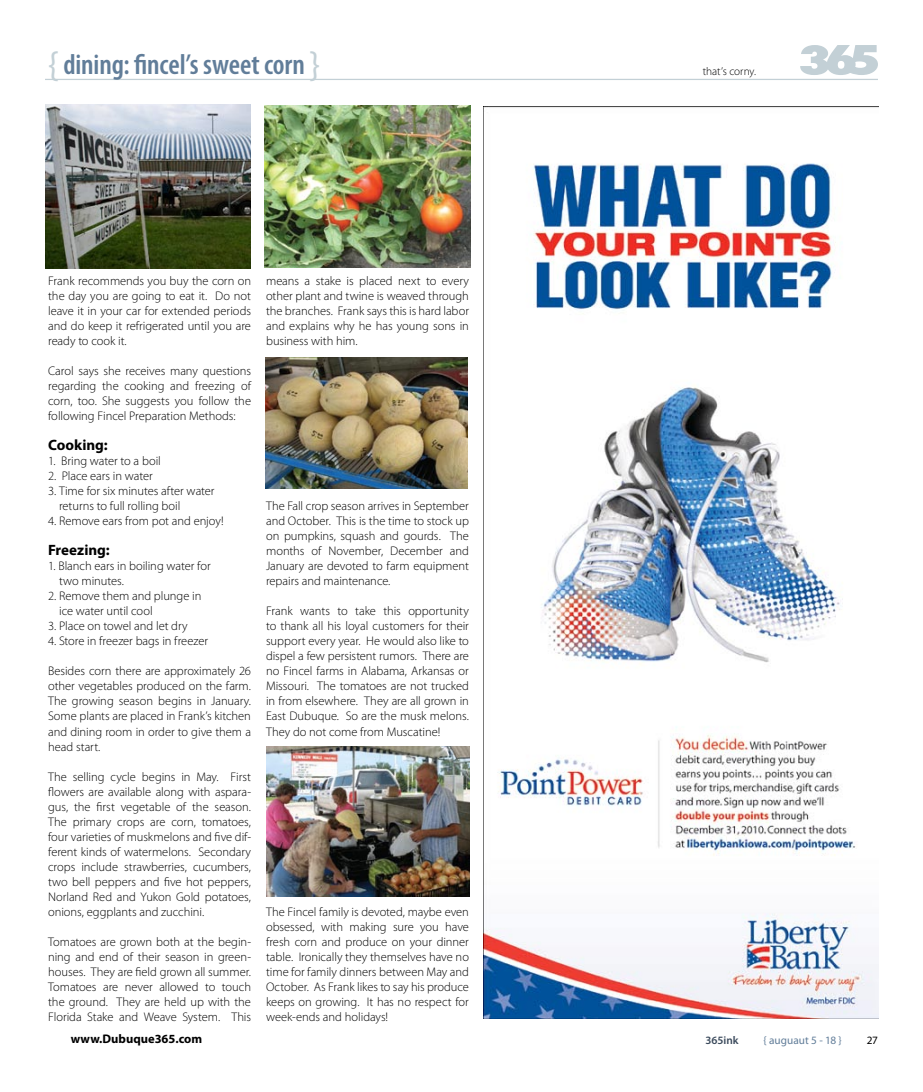
<style>
.page{position:relative;width:923px;height:1092px;background:#fff}
.page>*{position:absolute;margin:0;border:0;box-sizing:border-box;transform-origin:0 0}
.t1{font:600 condensed 28.75px "Myriad Pro";letter-spacing:-.005em;color:#617d99}
.t2{font:700 15px "Myriad Pro";color:#000}
.t3{font:300 12.5px/15px "Myriad Pro";letter-spacing:-.005em;color:#000;text-align:justify}
.t4{font:700 12.5px "Myriad Pro";color:#000}
.t5{font:11.25px "Myriad Pro";color:#617d99}
.t6{font:300 11.25px "Myriad Pro";color:#000}
.t7{font:600 11.25px "Myriad Pro";color:#3b4a5c}
.t8{font:11.25px "Myriad Pro";color:#000}
.s1{font-weight:400;font-stretch:normal;font-size:37.5px;color:#c3d0d6}
</style>
<div class="page">
<svg style="left:800px;top:45px;width:78px;height:30px"></svg>
<hr style="left:45px;top:79px;width:833px;height:1px;background:#c3d0d6">
<img style="left:483px;top:106px;width:395px;height:911px">
<img style="left:264px;top:105px;width:206px;height:162px">
<img style="left:266px;top:746px;width:203px;height:149px">
<img style="left:45px;top:104px;width:206px;height:164px">
<img style="left:265px;top:357px;width:203px;height:131px">
<h1 class="t1" style="left:48px;top:47px;width:273px"><span class="s1">{</span> dining: fincel’s sweet corn <span class="s1">}</span></h1>
<p class="t3" style="left:48px;top:273px;width:204px">Frank recommends you buy the corn on the day you are going to eat it. Do not leave it in your car for extended periods and do keep it refrigerated until you are ready to cook it.</p>
<p class="t3" style="left:48px;top:363px;width:204px">Carol says she receives many questions regarding the cooking and freezing of corn, too. She suggests you follow the following Fincel Preparation Methods:</p>
<p class="t2" style="left:48px;top:435px;width:61px">Cooking:</p>
<p class="t3" style="left:48px;top:453px;width:114px">1. Bring water to a boil</p>
<p class="t3" style="left:48px;top:468px;width:106px">2. Place ears in water</p>
<p class="t3" style="left:59px;top:483px;width:157px;text-indent:-11px">3. Time for six minutes after water returns to full rolling boil</p>
<p class="t3" style="left:48px;top:513px;width:177px">4. Remove ears from pot and enjoy!</p>
<p class="t2" style="left:48px;top:540px;width:63px">Freezing:</p>
<p class="t3" style="left:59px;top:558px;width:153px;text-indent:-11px">1. Blanch ears in boiling water for two minutes.</p>
<p class="t3" style="left:59px;top:588px;width:144px;text-indent:-11px">2. Remove them and plunge in ice water until cool</p>
<p class="t3" style="left:48px;top:618px;width:141px">3. Place on towel and let dry</p>
<p class="t3" style="left:48px;top:633px;width:161px">4. Store in freezer bags in freezer</p>
<p class="t3" style="left:48px;top:663px;width:204px">Besides corn there are approximately 26 other vegetables produced on the farm.<br>The growing season begins in January.<br>Some plants are placed in Frank’s kitchen and dining room in order to give them a head start.</p>
<p class="t3" style="left:48px;top:768px;width:204px">The selling cycle begins in May. First flowers are available along with aspara&shy;gus, the first vegetable of the season.<br>The primary crops are corn, tomatoes, four varieties of muskmelons and five dif&shy;ferent kinds of watermelons. Secondary crops include strawberries, cucumbers, two bell peppers and five hot peppers, Norland Red and Yukon Gold potatoes, onions, eggplants and zucchini.</p>
<p class="t3" style="left:48px;top:933px;width:204px">Tomatoes are grown both at the begin&shy;ning and end of their season in green&shy;houses. They are field grown all summer.<br>Tomatoes are never allowed to touch the ground. They are held up with the Florida Stake and Weave System. This</p>
<p class="t3" style="left:266px;top:273px;width:204px">means a stake is placed next to every other plant and twine is weaved through the branches. Frank says this is hard labor and explains why he has young sons in business with him.</p>
<p class="t3" style="left:266px;top:498px;width:204px">The Fall crop season arrives in September and October. This is the time to stock up on pumpkins, squash and gourds. The months of November, December and January are devoted to farm equipment repairs and maintenance.</p>
<p class="t3" style="left:266px;top:603px;width:204px">Frank wants to take this opportunity to thank all his loyal customers for their support every year. He would also like to dispel a few persistent rumors. There are no Fincel farms in Alabama, Arkansas or Missouri. The tomatoes are not trucked in from elsewhere. They are all grown in East Dubuque. So are the musk melons.<br>They do not come from Muscatine!</p>
<p class="t3" style="left:266px;top:903px;width:204px">The Fincel family is devoted, maybe even obsessed, with making sure you have fresh corn and produce on your dinner table. Ironically they themselves have no time for family dinners between May and October. As Frank likes to say his produce keeps on growing. It has no respect for week-ends and holidays!</p>
<p class="t6" style="left:702px;top:64px;width:55px">that’s corny.</p>
<p class="t4" style="left:71px;top:1030px;width:133px">www.Dubuque365.com</p>
<p class="t7" style="left:705px;top:1033px;width:35px">365ink</p>
<p class="t5" style="left:763px;top:1033px;width:80px">{ auguaut 5 - 18 }</p>
<p class="t8" style="left:866px;top:1033px;width:13px">27</p>
</div>
